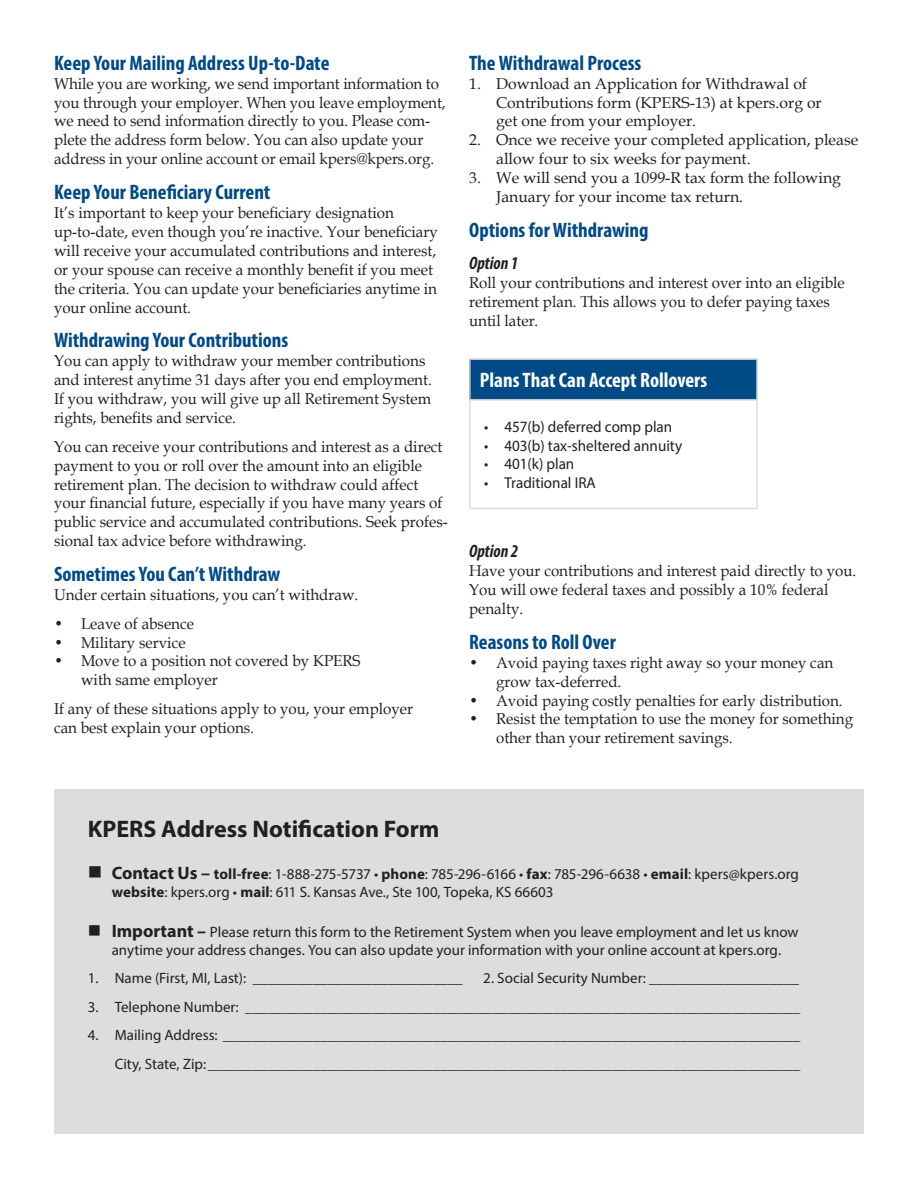
<style>
.page{position:relative;width:918px;height:1188px;background:#fff}
.page>*{position:absolute;margin:0;border:0;box-sizing:border-box;transform-origin:0 0}
.Box_heading{font:700 24px "Myriad Pro";color:#231f20}
.Subhead_H2_301{font:700 condensed 21px "Myriad Pro";color:#004a87}
.Subhead_H2_301-2{font:700 condensed 21px "Myriad Pro";color:#fff}
.Subhead_h3_black{font:italic 700 condensed 18px "Myriad Pro";color:#231f20;scale:.96 1}
.body_text{font:15.75px/18.9px "Book Antiqua";color:#231f20;scale:.96 1}
.body_text-2{font:15.75px/18.9px "Book Antiqua";color:#231f20}
.t1{font:15.75px "Myriad Pro";color:#231f20;scale:.96 1}
.Member_Info_Blanks{font:15px/18px "Myriad Pro";color:#231f20}
.s1{font-weight:700;font-size:18px}
.s2{font-weight:700}
</style>
<div class="page">
<div style="left:470px;top:359px;width:287px;height:41px;background:#004a87"></div>
<hr style="left:469px;top:400px;width:2px;height:108px;background:#dcdddf">
<hr style="left:756px;top:400px;width:2px;height:108px;background:#dcdddf">
<hr style="left:469px;top:508px;width:289px;height:1px;background:#dcdddf">
<hr style="left:469px;top:358px;width:289px;height:2px;background:#c7c8ca">
<hr style="left:469px;top:360px;width:2px;height:39px;background:#c7c8ca">
<hr style="left:756px;top:360px;width:2px;height:39px;background:#c7c8ca">
<hr style="left:469px;top:399px;width:289px;height:1px;background:#c7c8ca">
<div style="left:54px;top:790px;width:810px;height:344px;background:#dcdddf"></div>
<h2 class="Subhead_H2_301" style="left:54px;top:50px;width:277px">Keep Your Mailing Address Up-to-Date</h2>
<p class="body_text" style="left:54px;top:73px;width:409px">While you are working, we send important information to you through your employer. When you leave employment, we need to send information directly to you. Please com&shy;plete the address form below. You can also update your address in your online account or email kpers@kpers.org.</p>
<h2 class="Subhead_H2_301" style="left:54px;top:179px;width:218px">Keep Your Beneficiary Current</h2>
<p class="body_text" style="left:54px;top:203px;width:401px">It’s important to keep your beneficiary designation up-to-date, even though you’re inactive. Your beneficiary will receive your accumulated contributions and interest, or your spouse can receive a monthly benefit if you meet the criteria. You can update your beneficiaries anytime in your online account.</p>
<h2 class="Subhead_H2_301" style="left:54px;top:327px;width:236px">Withdrawing Your Contributions</h2>
<p class="body_text" style="left:54px;top:351px;width:395px">You can apply to withdraw your member contributions and interest anytime 31 days after you end employment.<br>If you withdraw, you will give up all Retirement System rights, benefits and service.</p>
<p class="body_text" style="left:54px;top:437px;width:412px">You can receive your contributions and interest as a direct payment to you or roll over the amount into an eligible retirement plan. The decision to withdraw could affect your financial future, especially if you have many years of public service and accumulated contributions. Seek profes&shy;sional tax advice before withdrawing.</p>
<h2 class="Subhead_H2_301" style="left:54px;top:561px;width:228px">Sometimes You Can’t Withdraw</h2>
<p class="body_text" style="left:54px;top:585px;width:319px">Under certain situations, you can’t withdraw.</p>
<p class="body_text" style="left:54px;top:613px;width:147px">• Leave of absence</p>
<p class="body_text" style="left:54px;top:632px;width:139px">• Military service</p>
<p class="body_text" style="left:81px;top:651px;width:293px;text-indent:-27px">• Move to a position not covered by KPERS with same employer</p>
<p class="body_text" style="left:54px;top:699px;width:375px">If any of these situations apply to you, your employer can best explain your options.</p>
<h2 class="Subhead_H2_301" style="left:469px;top:50px;width:174px">The Withdrawal Process</h2>
<p class="body_text-2" style="left:496px;top:73px;width:327px;text-indent:-27px">1. Download an Application for Withdrawal of<br>Contributions form (KPERS-13) at kpers.org or get one from your employer.</p>
<p class="body_text-2" style="left:496px;top:130px;width:364px;text-indent:-27px">2. Once we receive your completed application, please allow four to six weeks for payment.</p>
<p class="body_text-2" style="left:496px;top:168px;width:346px;text-indent:-27px">3. We will send you a 1099-R tax form the following<br>January for your income tax return.</p>
<h2 class="Subhead_H2_301" style="left:469px;top:217px;width:181px">Options for Withdrawing</h2>
<h3 class="Subhead_h3_black" style="left:469px;top:252px;width:53px">Option 1</h3>
<p class="body_text" style="left:469px;top:273px;width:393px">Roll your contributions and interest over into an eligible retirement plan. This allows you to defer paying taxes until later.</p>
<h2 class="Subhead_H2_301-2" style="left:480px;top:367px;width:229px">Plans That Can Accept Rollovers</h2>
<p class="t1" style="left:484px;top:417px;width:197px">• 457(b) deferred comp plan</p>
<p class="t1" style="left:484px;top:436px;width:208px">• 403(b) tax-sheltered annuity</p>
<p class="t1" style="left:484px;top:454px;width:96px">• 401(k) plan</p>
<p class="t1" style="left:484px;top:473px;width:118px">• Traditional IRA</p>
<h3 class="Subhead_h3_black" style="left:469px;top:540px;width:53px">Option 2</h3>
<p class="body_text" style="left:469px;top:561px;width:405px">Have your contributions and interest paid directly to you.<br>You will owe federal taxes and possibly a 10% federal penalty.</p>
<h2 class="Subhead_H2_301" style="left:469px;top:629px;width:148px">Reasons to Roll Over</h2>
<p class="body_text" style="left:496px;top:653px;width:353px;text-indent:-27px">• Avoid paying taxes right away so your money can grow tax-deferred.</p>
<p class="body_text" style="left:469px;top:690px;width:391px">• Avoid paying costly penalties for early distribution.</p>
<p class="body_text" style="left:496px;top:709px;width:373px;text-indent:-27px">• Resist the temptation to use the money for something other than your retirement savings.</p>
<p class="Box_heading" style="left:88px;top:813px;width:353px">KPERS Address Notification Form</p>
<p class="Member_Info_Blanks" style="left:112px;top:865px;width:689px;text-indent:-24px">■ <span class="s1">Contact Us –</span> <span class="s2">toll-free</span>: 1-888-275-5737 • <span class="s2">phone</span>: 785-296-6166 • <span class="s2">fax</span>: 785-296-6638 • <span class="s2">email</span>: kpers@kpers.org <span class="s2">website</span>: kpers.org • <span class="s2">mail</span>: 611 S. Kansas Ave., Ste 100, Topeka, KS 66603</p>
<p class="Member_Info_Blanks" style="left:112px;top:923px;width:688px"><span class="s1">Important –</span> Please return this form to the Retirement System when you leave employment and let us know anytime your address changes. You can also update your information with your online account at kpers.org.</p>
<p class="Member_Info_Blanks" style="left:88px;top:969px;width:376px">1. Name (First, MI, Last): ____________________________</p>
<p class="Member_Info_Blanks" style="left:483px;top:969px;width:317px">2. Social Security Number: ____________________</p>
<p class="Member_Info_Blanks" style="left:88px;top:997px;width:714px">3. Telephone Number: __________________________________________________________________________</p>
<p class="Member_Info_Blanks" style="left:88px;top:1026px;width:714px">4. Mailing Address: _____________________________________________________________________________</p>
<p class="Member_Info_Blanks" style="left:115px;top:1055px;width:687px">City, State, Zip:_______________________________________________________________________________</p>
</div>
